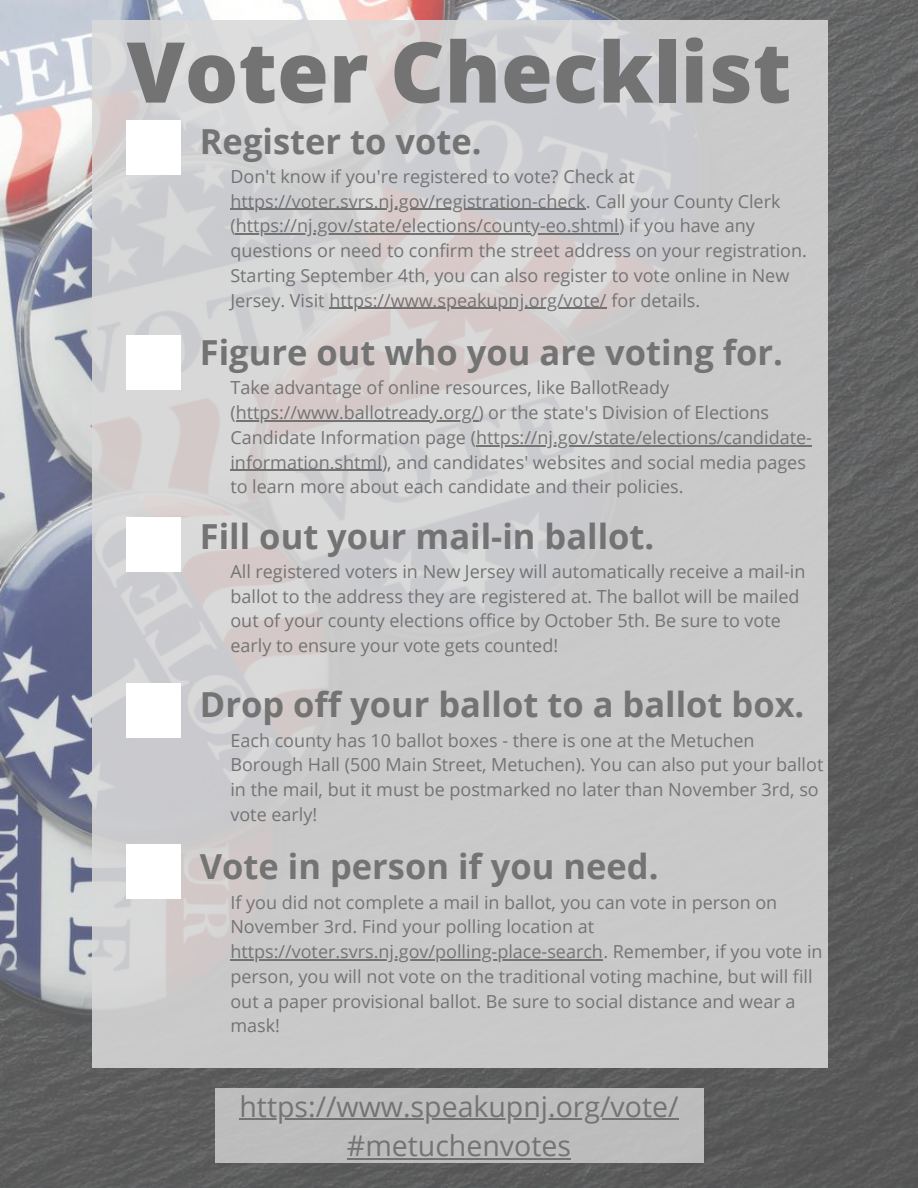
<style>
.page{position:relative;width:918px;height:1188px;background:#fff}
.page>*{position:absolute;margin:0;border:0;box-sizing:border-box;transform-origin:0 0}
.t1{font:800 84px "Open Sans";color:#737373}
.t2{font:700 34.5px "Open Sans";color:#737373}
.t3{font:28.5px/39.6px "Open Sans";color:#737373;text-align:center}
.t4{font:18px/24.8px "Open Sans";color:#737373}
</style>
<div class="page">
<img style="left:0;top:0;width:918px;height:1188px">
<div style="left:92px;top:20px;width:736px;height:1048px;background:linear-gradient(to bottom,#d3d2d3,#c8c8c8)"></div>
<div style="left:127px;top:120px;width:54px;height:55px;background:#fff"></div>
<hr style="left:230px;top:209px;width:356px;height:1px;background:#737373">
<hr style="left:236px;top:234px;width:383px;height:1px;background:#737373">
<hr style="left:329px;top:308px;width:278px;height:1px;background:#737373">
<hr style="left:236px;top:420px;width:242px;height:1px;background:#737373">
<hr style="left:476px;top:445px;width:336px;height:1px;background:#737373">
<hr style="left:230px;top:470px;width:152px;height:1px;background:#737373">
<hr style="left:230px;top:959px;width:373px;height:1px;background:#737373">
<div style="left:127px;top:335px;width:54px;height:55px;background:#fff"></div>
<div style="left:127px;top:517px;width:54px;height:54px;background:#fff"></div>
<div style="left:127px;top:683px;width:54px;height:55px;background:#fff"></div>
<div style="left:127px;top:844px;width:54px;height:55px;background:#fff"></div>
<div style="left:215px;top:1089px;width:488px;height:74px;background:#bcbcbc"></div>
<hr style="left:239px;top:1119px;width:440px;height:1px;background:#737373">
<hr style="left:347px;top:1158px;width:224px;height:2px;background:#737373">
<h1 class="t1" style="left:127px;top:13px;width:666px">Voter Checklist</h1>
<h2 class="t2" style="left:200px;top:117px;width:283px">Register to vote.</h2>
<p class="t4" style="left:230px;top:164px;width:578px">Don't know if you're registered to vote? Check at https://voter.svrs.nj.gov/registration-check. Call your County Clerk (https://nj.gov/state/elections/county-eo.shtml) if you have any questions or need to confirm the street address on your registration.<br>Starting September 4th, you can also register to vote online in New Jersey. Visit https://www.speakupnj.org/vote/ for details.</p>
<h2 class="t2" style="left:200px;top:328px;width:585px">Figure out who you are voting for.</h2>
<p class="t4" style="left:230px;top:375px;width:583px">Take advantage of online resources, like BallotReady (https://www.ballotready.org/) or the state's Division of Elections Candidate Information page (https://nj.gov/state/elections/candidate&shy;information.shtml), and candidates' websites and social media pages to learn more about each candidate and their policies.</p>
<h2 class="t2" style="left:200px;top:512px;width:456px">Fill out your mail-in ballot.</h2>
<p class="t4" style="left:230px;top:559px;width:576px">All registered voters in New Jersey will automatically receive a mail-in ballot to the address they are registered at. The ballot will be mailed out of your county elections office by October 5th. Be sure to vote early to ensure your vote gets counted!</p>
<h2 class="t2" style="left:200px;top:681px;width:606px">Drop off your ballot to a ballot box.</h2>
<p class="t4" style="left:230px;top:727px;width:594px">Each county has 10 ballot boxes - there is one at the Metuchen Borough Hall (500 Main Street, Metuchen). You can also put your ballot in the mail, but it must be postmarked no later than November 3rd, so vote early!</p>
<h2 class="t2" style="left:200px;top:843px;width:460px">Vote in person if you need.</h2>
<p class="t4" style="left:230px;top:889px;width:594px">If you did not complete a mail in ballot, you can vote in person on November 3rd. Find your polling location at https://voter.svrs.nj.gov/polling-place-search. Remember, if you vote in person, you will not vote on the traditional voting machine, but will fill out a paper provisional ballot. Be sure to social distance and wear a mask!</p>
<h3 class="t3" style="left:239px;top:1086px;width:441px">https://www.speakupnj.org/vote/ #metuchenvotes</h3>
</div>
